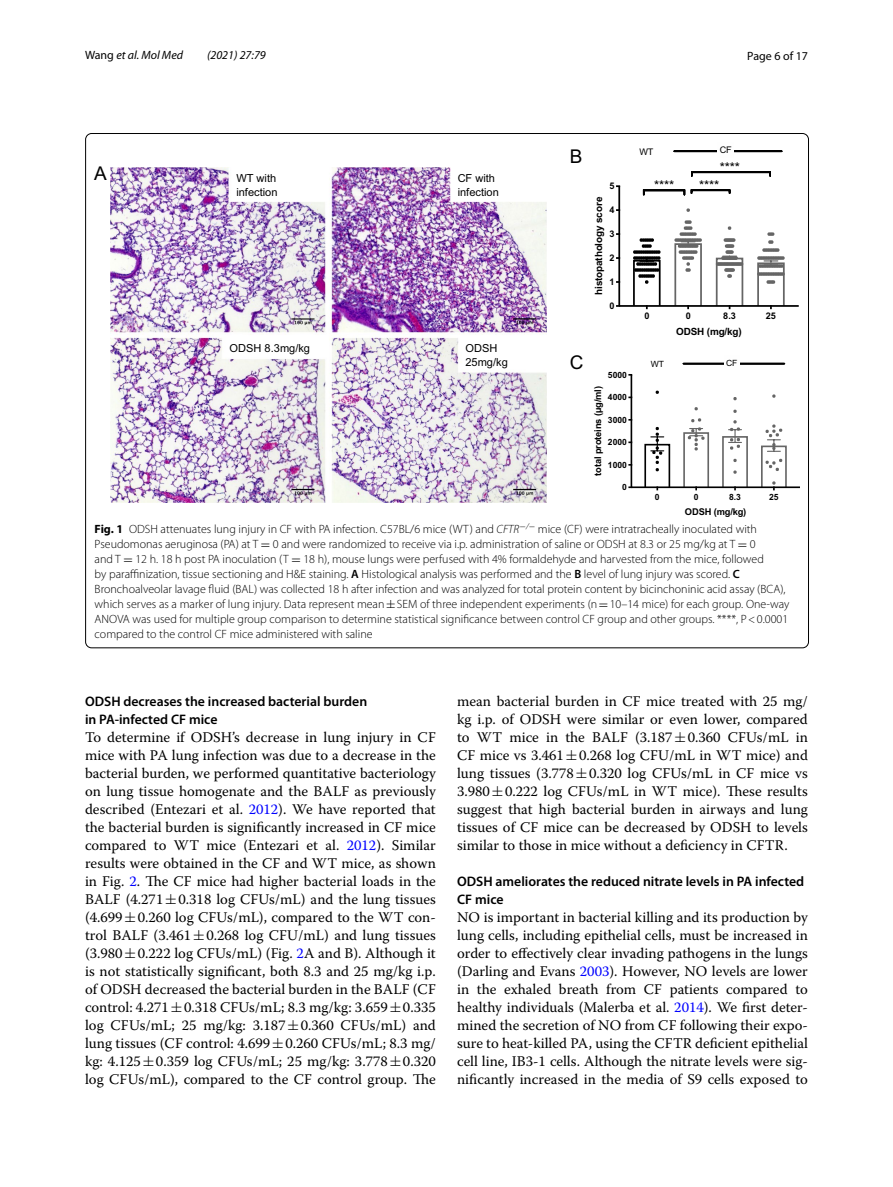
<style>
.page{position:relative;width:893px;height:1187px;background:#fff}
.page>*{position:absolute;margin:0;border:0;box-sizing:border-box;transform-origin:0 0}
.t1{font:18.9px "Arial";color:#000}
.t2{font:14.7px/18px "Warnock Pro";color:#000;text-align:justify}
.t3{font:600 13.8px/18px "Myriad Pro";color:#000}
.t4{font:13.2px "Arial MT2";color:#000}
.t5{font:300 12px/15px "Myriad Pro";color:#000}
.t6{font:italic 12px "Myriad Pro";color:#000}
.t7{font:12px "Myriad Pro";color:#000}
.t8{font:11.1px/13.2px "Arial";color:#000}
.t9{font:9.9px "Arial Bold MT2";letter-spacing:-.015em;color:#000}
.t10{font:9.3px "Arial Bold MT2";letter-spacing:-.015em;color:#000}
.t11{font:700 9.15px "Arial";color:#000}
.t12{font:9.15px "Arial MT2";color:#000}
.t13{font:8.55px "Arial Bold MT2";letter-spacing:-.005em;color:#000}
.t14{font:8.55px "Arial MT2";color:#000}
.s1{font-style:normal}
.s2{font-weight:700}
.s3{font-style:italic}
.s4{font-family:"MTSY";font-weight:400}
.s5{font-weight:600}
.s6{color:#00f}
.s7{font-family:"MTSY"}
</style>
<div class="page">
<img style="left:110px;top:167px;width:437px;height:335px">
<div style="left:633px;top:260px;width:28px;height:47px;border:2px solid #000"></div>
<hr style="left:619px;top:305px;width:180px;height:2px;background:#000">
<hr style="left:618px;top:186px;width:2px;height:120px;background:#000">
<svg style="left:633px;top:238px;width:28px;height:46px"></svg>
<svg style="left:686px;top:208px;width:4px;height:4px"></svg>
<svg style="left:674px;top:220px;width:112px;height:88px"></svg>
<div style="left:643px;top:189px;width:42px;height:6px;border:2px solid #000"></div>
<div style="left:691px;top:189px;width:39px;height:5px;border:2px solid #000"></div>
<div style="left:691px;top:171px;width:80px;height:6px;border:2px solid #000"></div>
<hr style="left:674px;top:150px;width:108px;height:2px;background:#000">
<div style="left:717px;top:142px;width:17px;height:16px;background:#fefefe"></div>
<div style="left:644px;top:444px;width:26px;height:44px;border:2px solid #000"></div>
<hr style="left:631px;top:486px;width:169px;height:2px;background:#000">
<hr style="left:631px;top:375px;width:1px;height:112px;background:#000">
<svg style="left:655px;top:390px;width:4px;height:4px"></svg>
<svg style="left:651px;top:426px;width:13px;height:45px"></svg>
<svg style="left:733px;top:397px;width:4px;height:3px"></svg>
<svg style="left:772px;top:394px;width:4px;height:4px"></svg>
<svg style="left:682px;top:407px;width:106px;height:82px"></svg>
<hr style="left:683px;top:363px;width:101px;height:1px;background:#000">
<div style="left:724px;top:355px;width:15px;height:15px;background:#fefefe"></div>
<p class="t6" style="left:85px;top:48px;width:100px"><span class="s1">Wang</span> et al. Mol Med</p>
<p class="t6" style="left:207px;top:48px;width:60px">(2021) 27:79</p>
<p class="t7" style="left:747px;top:48px;width:62px">Page 6 of 17</p>
<p class="t1" style="left:94px;top:161px;width:14px">A</p>
<p class="t8" style="left:236px;top:172px;width:43px">WT with infection</p>
<p class="t8" style="left:458px;top:172px;width:43px">CF with infection</p>
<p class="t8" style="left:230px;top:342px;width:82px">ODSH 8.3mg/kg</p>
<p class="t8" style="left:465px;top:342px;width:44px">ODSH<br>25mg/kg</p>
<p class="t1" style="left:570px;top:144px;width:14px">B</p>
<p class="t11" style="left:609px;top:180px;width:7px">5</p>
<p class="t9" style="left:592px;top:295px;width:99px;rotate:-90deg">histopathology score</p>
<p class="t11" style="left:609px;top:204px;width:7px">4</p>
<p class="t11" style="left:609px;top:228px;width:7px">3</p>
<p class="t11" style="left:609px;top:252px;width:7px">2</p>
<p class="t11" style="left:609px;top:276px;width:7px">1</p>
<p class="t11" style="left:609px;top:300px;width:7px">0</p>
<p class="t1" style="left:570px;top:350px;width:15px">C</p>
<p class="t13" style="left:608px;top:369px;width:20px">5000</p>
<p class="t10" style="left:592px;top:476px;width:91px;rotate:-90deg">total proteins (µg/ml)</p>
<p class="t13" style="left:608px;top:391px;width:20px">4000</p>
<p class="t13" style="left:608px;top:414px;width:20px">3000</p>
<p class="t13" style="left:608px;top:436px;width:20px">2000</p>
<p class="t13" style="left:608px;top:459px;width:20px">1000</p>
<p class="t13" style="left:622px;top:481px;width:6px">0</p>
<p class="t12" style="left:639px;top:145px;width:15px">WT</p>
<p class="t12" style="left:720px;top:144px;width:14px">CF</p>
<p class="t4" style="left:654px;top:177px;width:22px">****</p>
<p class="t4" style="left:720px;top:159px;width:22px">****</p>
<p class="t4" style="left:699px;top:177px;width:22px">****</p>
<p class="t11" style="left:644px;top:310px;width:7px">0</p>
<p class="t11" style="left:686px;top:310px;width:7px">0</p>
<p class="t11" style="left:723px;top:310px;width:14px">8.3</p>
<p class="t11" style="left:766px;top:310px;width:12px">25</p>
<p class="t9" style="left:676px;top:325px;width:67px">ODSH (mg/kg)</p>
<p class="t14" style="left:651px;top:358px;width:15px">WT</p>
<p class="t14" style="left:726px;top:357px;width:13px">CF</p>
<p class="t13" style="left:655px;top:491px;width:6px">0</p>
<p class="t13" style="left:694px;top:491px;width:6px">0</p>
<p class="t13" style="left:729px;top:491px;width:13px">8.3</p>
<p class="t13" style="left:769px;top:491px;width:11px">25</p>
<p class="t10" style="left:685px;top:505px;width:63px">ODSH (mg/kg)</p>
<p class="t5" style="left:95px;top:522px;width:696px"><span class="s2">Fig. 1</span> ODSH attenuates lung injury in CF with PA infection. C57BL/6 mice (WT) and <span class="s3">CFTR</span><sup>−</sup><sup>/</sup><sup>−</sup> mice (CF) were intratracheally inoculated with Pseudomonas aeruginosa (PA) at T <span class="s4">=</span> 0 and were randomized to receive via i.p. administration of saline or ODSH at 8.3 or 25 mg/kg at T <span class="s4">=</span> 0<br>and T <span class="s4">=</span> 12 h. 18 h post PA inoculation (T <span class="s4">=</span> 18 h), mouse lungs were perfused with 4% formaldehyde and harvested from the mice, followed<br>by paraffinization, tissue sectioning and H&amp;E staining. <span class="s5">A</span> Histological analysis was performed and the <span class="s5">B</span> level of lung injury was scored. <span class="s5">C </span>Bronchoalveolar lavage fluid (BAL) was collected 18 h after infection and was analyzed for total protein content by bicinchoninic acid assay (BCA), which serves as a marker of lung injury. Data represent mean<span class="s4">±</span>SEM of three independent experiments (n<span class="s4">=</span>10–14 mice) for each group. One-way ANOVA was used for multiple group comparison to determine statistical significance between control CF group and other groups. ****, P&lt;0.0001 compared to the control CF mice administered with saline</p>
<p class="t3" style="left:85px;top:691px;width:284px">ODSH decreases the increased bacterial burden in PA‑infected CF mice</p>
<p class="t2" style="left:85px;top:727px;width:352px">To determine if ODSH’s decrease in lung injury in CF mice with PA lung infection was due to a decrease in the bacterial burden, we performed quantitative bacteriology on lung tissue homogenate and the BALF as previously described (Entezari et al. <span class="s6">2012</span>). We have reported that the bacterial burden is significantly increased in CF mice compared to WT mice (Entezari et al. <span class="s6">2012</span>). Similar results were obtained in the CF and WT mice, as shown in Fig. <span class="s6">2</span>. The CF mice had higher bacterial loads in the BALF (4.271<span class="s7">±</span>0.318 log CFUs/mL) and the lung tissues (4.699<span class="s7">±</span>0.260 log CFUs/mL), compared to the WT con&shy;trol BALF (3.461<span class="s7">±</span>0.268 log CFU/mL) and lung tissues (3.980<span class="s7">±</span>0.222 log CFUs/mL) (Fig. <span class="s6">2</span>A and B). Although it is not statistically significant, both 8.3 and 25 mg/kg i.p. of ODSH decreased the bacterial burden in the BALF (CF control: 4.271<span class="s7">±</span>0.318 CFUs/mL; 8.3 mg/kg: 3.659<span class="s7">±</span>0.335 log CFUs/mL; 25 mg/kg: 3.187<span class="s7">±</span>0.360 CFUs/mL) and lung tissues (CF control: 4.699<span class="s7">±</span>0.260 CFUs/mL; 8.3 mg/ kg: 4.125<span class="s7">±</span>0.359 log CFUs/mL; 25 mg/kg: 3.778<span class="s7">±</span>0.320 log CFUs/mL), compared to the CF control group. The</p>
<p class="t2" style="left:457px;top:691px;width:352px">mean bacterial burden in CF mice treated with 25 mg/ kg i.p. of ODSH were similar or even lower, compared to WT mice in the BALF (3.187<span class="s7">±</span>0.360 CFUs/mL in CF mice vs 3.461<span class="s7">±</span>0.268 log CFU/mL in WT mice) and lung tissues (3.778<span class="s7">±</span>0.320 log CFUs/mL in CF mice vs 3.980<span class="s7">±</span>0.222 log CFUs/mL in WT mice). These results suggest that high bacterial burden in airways and lung tissues of CF mice can be decreased by ODSH to levels similar to those in mice without a deficiency in CFTR.</p>
<p class="t3" style="left:457px;top:872px;width:349px">ODSH ameliorates the reduced nitrate levels in PA infected<br>CF mice</p>
<p class="t2" style="left:457px;top:907px;width:352px">NO is important in bacterial killing and its production by lung cells, including epithelial cells, must be increased in order to effectively clear invading pathogens in the lungs (Darling and Evans <span class="s6">2003</span>). However, NO levels are lower in the exhaled breath from CF patients compared to healthy individuals (Malerba et al. <span class="s6">2014</span>). We first deter&shy;mined the secretion of NO from CF following their expo&shy;sure to heat-killed PA, using the CFTR deficient epithelial cell line, IB3-1 cells. Although the nitrate levels were sig&shy;nificantly increased in the media of S9 cells exposed to</p>
</div>
